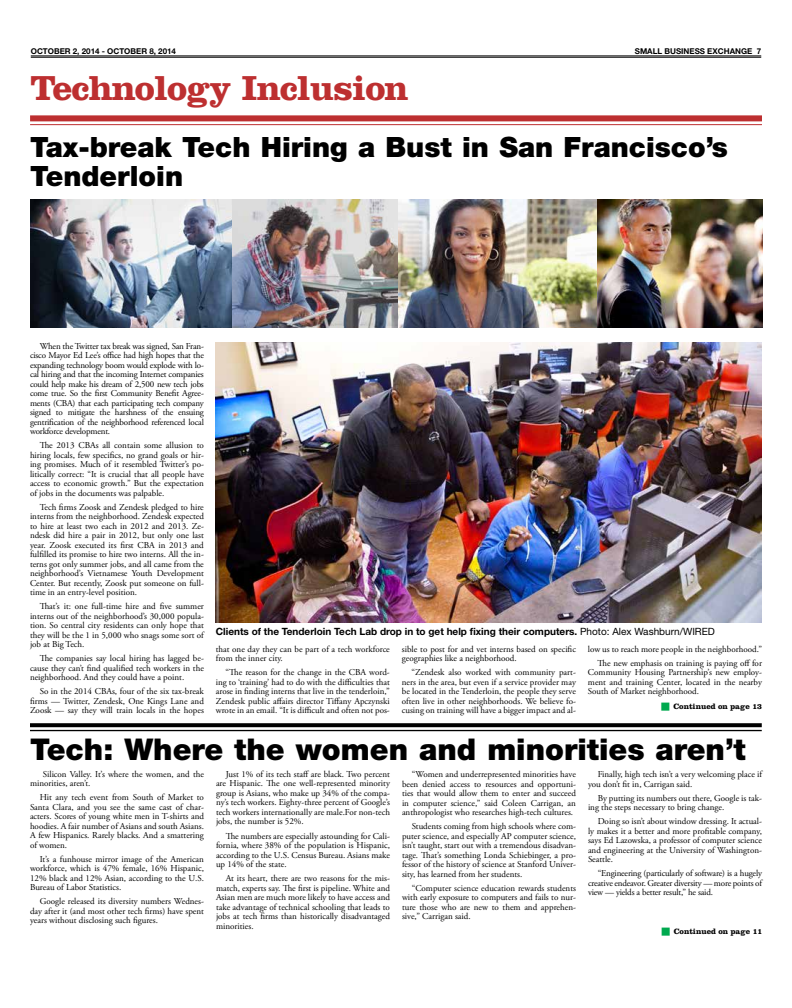
<style>
.page{position:relative;width:792px;height:1008px;background:#fff}
.page>*{position:absolute;margin:0;border:0;box-sizing:border-box;transform-origin:0 0}
.t1{font:700 36px "Clarendon LT Std";letter-spacing:-.025em;color:#bd2f30}
.t2{font:900 30px "Helvetica Neue LT Std";color:#000}
.t3{font:900 28px/29px "Helvetica Neue LT Std";color:#000}
.t4{font:700 10px "Helvetica Neue LT Std";color:#000}
.t5{font:9px/9.5px "Adobe Garamond Pro";color:#000;text-align:justify}
.t6{font:700 8px "Helvetica Neue LT Std";color:#000}
.t7{font:700 8px "Clarendon LT Std";color:#000}
.s1{font-weight:400}
</style>
<div class="page">
<hr style="left:31px;top:56px;width:730px;height:1px;background:#000">
<hr style="left:31px;top:57px;width:730px;height:1px;background:#000">
<svg style="left:30px;top:723px;width:732px;height:4px;background:#0d0d0d"></svg>
<hr style="left:30px;top:730px;width:732px;height:1px;background:#000">
<div style="left:30px;top:115px;width:732px;height:6px;background:#bd2f30"></div>
<hr style="left:30px;top:124px;width:732px;height:1px;background:#bd2f30">
<img style="left:30px;top:200px;width:732px;height:128px">
<img style="left:216px;top:342px;width:546px;height:280px">
<p class="t6" style="left:31px;top:46px;width:13px">October</p>
<p class="t6" style="left:73px;top:46px;width:48px">2, 2014 - October</p>
<p class="t6" style="left:149px;top:46px;width:28px">8, 2014</p>
<p class="t6" style="left:635px;top:46px;width:7px">small</p>
<p class="t6" style="left:664px;top:46px;width:6px">business</p>
<p class="t6" style="left:707px;top:46px;width:18px">exchange</p>
<p class="t6" style="left:757px;top:46px;width:6px">7</p>
<h1 class="t1" style="left:30px;top:66px;width:380px">Technology Inclusion</h1>
<h3 class="t3" style="left:30px;top:132px;width:699px">Tax-break Tech Hiring a Bust in San Francisco’s<br>Tenderloin</h3>
<p class="t5" style="left:30px;top:341px;width:175px;text-indent:10px">When the Twitter tax break was signed, San Fran&shy;cisco Mayor Ed Lee’s office had high hopes that the expanding technology boom would explode with lo&shy;cal hiring and that the incoming Internet companies could help make his dream of 2,500 new tech jobs come true. So the first Community Benefit Agree&shy;ments (CBA) that each participating tech company signed to mitigate the harshness of the ensuing gentrification of the neighborhood referenced local workforce development.</p>
<p class="t5" style="left:30px;top:441px;width:175px;text-indent:10px">The 2013 CBAs all contain some allusion to hiring locals, few specifics, no grand goals or hir&shy;ing promises. Much of it resembled Twitter’s po&shy;litically correct: “It is crucial that all people have access to economic growth.” But the expectation of jobs in the documents was palpable.</p>
<p class="t5" style="left:30px;top:502px;width:175px;text-indent:10px">Tech firms Zoosk and Zendesk pledged to hire interns from the neighborhood. Zendesk expected to hire at least two each in 2012 and 2013. Ze&shy;ndesk did hire a pair in 2012, but only one last year. Zoosk executed its first CBA in 2013 and fulfilled its promise to hire two interns. All the in&shy;terns got only summer jobs, and all came from the neighborhood’s Vietnamese Youth Development Center. But recently, Zoosk put someone on full&shy;time in an entry-level position.</p>
<p class="t5" style="left:30px;top:602px;width:175px;text-indent:10px">That’s it: one full-time hire and five summer interns out of the neighborhood’s 30,000 popula&shy;tion. So central city residents can only hope that they will be the 1 in 5,000 who snags some sort of job at Big Tech.</p>
<p class="t5" style="left:30px;top:654px;width:175px;text-indent:10px">The companies say local hiring has lagged be&shy;cause they can’t find qualified tech workers in the neighborhood. And they could have a point.</p>
<p class="t5" style="left:30px;top:687px;width:175px;text-indent:10px">So in the 2014 CBAs, four of the six tax-break firms — Twitter, Zendesk, One Kings Lane and Zoosk — say they will train locals in the hopes</p>
<p class="t4" style="left:216px;top:625px;width:501px">Clients of the Tenderloin Tech Lab drop in to get help fixing their computers. <span class="s1">Photo: Alex Washburn/WIRED</span></p>
<p class="t5" style="left:216px;top:644px;width:176px">that one day they can be part of a tech workforce from the inner city.</p>
<p class="t5" style="left:216px;top:668px;width:176px;text-indent:10px">“The reason for the change in the CBA word&shy;ing to ‘training’ had to do with the difficulties that arose in finding interns that live in the tenderloin,” Zendesk public affairs director Tiffany Apczynski wrote in an email. “It is difficult and often not pos-</p>
<p class="t5" style="left:402px;top:644px;width:176px">sible to post for and vet interns based on specific geographies like a neighborhood.</p>
<p class="t5" style="left:402px;top:668px;width:176px;text-indent:10px">“Zendesk also worked with community part&shy;ners in the area, but even if a service provider may be located in the Tenderloin, the people they serve often live in other neighborhoods. We believe fo&shy;cusing on training will have a bigger impact and al-</p>
<p class="t5" style="left:588px;top:642px;width:176px;line-height:14px;text-align:right">low us to reach more people in the neighborhood.”<br>The new emphasis on training is paying off for</p>
<p class="t5" style="left:588px;top:668px;width:176px">Community Housing Partnership’s new employ&shy;ment and training Center, located in the nearby South of Market neighborhood.</p>
<p class="t7" style="left:673px;top:701px;width:90px">Continued on page 13</p>
<h2 class="t2" style="left:30px;top:731px;width:717px">Tech: Where the women and minorities aren’t</h2>
<p class="t5" style="left:30px;top:770px;width:175px;text-indent:13px">Silicon Valley. It’s where the women, and the minorities, aren’t.</p>
<p class="t5" style="left:30px;top:793px;width:176px;text-indent:10px">Hit any tech event from South of Market to Santa Clara, and you see the same cast of char&shy;acters. Scores of young white men in T-shirts and hoodies. A fair number of Asians and south Asians.<br>A few Hispanics. Rarely blacks. And a smattering of women.</p>
<p class="t5" style="left:30px;top:855px;width:176px;text-indent:10px">It’s a funhouse mirror image of the American workforce, which is 47% female, 16% Hispanic, 12% black and 12% Asian, according to the U.S.<br>Bureau of Labor Statistics.</p>
<p class="t5" style="left:30px;top:897px;width:176px;text-indent:10px">Google released its diversity numbers Wednes&shy;day after it (and most other tech firms) have spent years without disclosing such figures.</p>
<p class="t5" style="left:216px;top:770px;width:176px;text-indent:10px">Just 1% of its tech staff are black. Two percent are Hispanic. The one well-represented minority group is Asians, who make up 34% of the compa&shy;ny’s tech workers. Eighty-three percent of Google’s tech workers internationally are male.For non-tech jobs, the number is 52%.</p>
<p class="t5" style="left:216px;top:831px;width:176px;text-indent:10px">The numbers are especially astounding for Cali&shy;fornia, where 38% of the population is Hispanic, according to the U.S. Census Bureau. Asians make up 14% of the state.</p>
<p class="t5" style="left:216px;top:874px;width:175px;text-indent:10px">At its heart, there are two reasons for the mis&shy;match, experts say. The first is pipeline. White and Asian men are much more likely to have access and take advantage of technical schooling that leads to jobs at tech firms than historically disadvantaged minorities.</p>
<p class="t5" style="left:402px;top:770px;width:176px;text-indent:10px">“Women and underrepresented minorities have been denied access to resources and opportuni&shy;ties that would allow them to enter and succeed in computer science,” said Coleen Carrigan, an anthropologist who researches high-tech cultures.</p>
<p class="t5" style="left:402px;top:822px;width:176px;text-indent:10px">Students coming from high schools where com&shy;puter science, and especially AP computer science, isn’t taught, start out with a tremendous disadvan&shy;tage. That’s something Londa Schiebinger, a pro&shy;fessor of the history of science at Stanford Univer&shy;sity, has learned from her students.</p>
<p class="t5" style="left:402px;top:883px;width:176px;text-indent:10px">“Computer science education rewards students with early exposure to computers and fails to nur&shy;ture those who are new to them and apprehen&shy;sive,” Carrigan said.</p>
<p class="t5" style="left:588px;top:770px;width:175px;text-indent:10px">Finally, high tech isn’t a very welcoming place if you don’t fit in, Carrigan said.</p>
<p class="t5" style="left:588px;top:793px;width:176px;text-indent:10px">By putting its numbers out there, Google is tak&shy;ing the steps necessary to bring change.</p>
<p class="t5" style="left:588px;top:817px;width:176px;text-indent:10px">Doing so isn’t about window dressing. It actual&shy;ly makes it a better and more profitable company, says Ed Lazowska, a professor of computer science and engineering at the University of Washington-Seattle.</p>
<p class="t5" style="left:588px;top:869px;width:176px;text-indent:10px">“Engineering (particularly of software) is a hugely creative endeavor. Greater diversity — more points of view — yields a better result,” he said.</p>
<p class="t7" style="left:674px;top:927px;width:90px">Continued on page 11</p>
</div>
